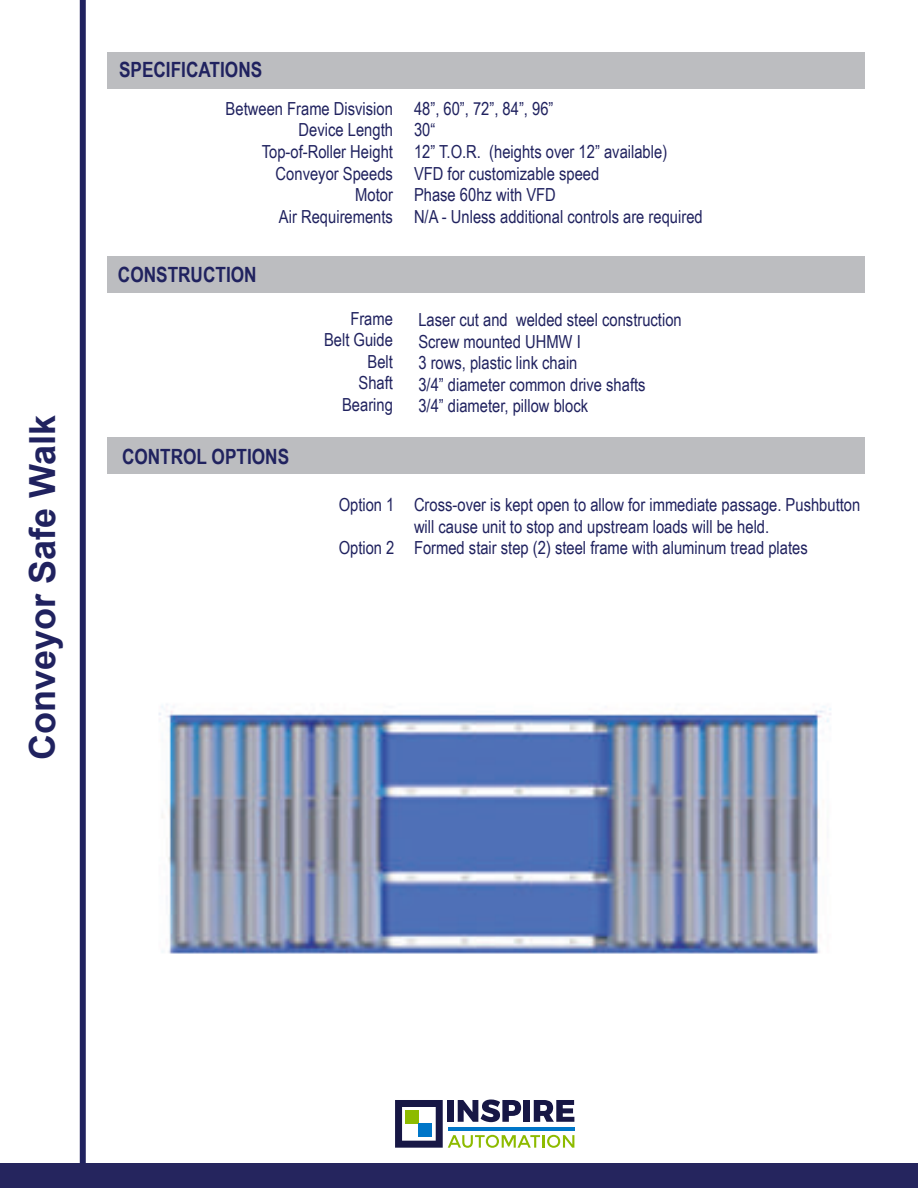
<style>
.page{position:relative;width:918px;height:1188px;background:#fff}
.page>*{position:absolute;margin:0;border:0;box-sizing:border-box;transform-origin:0 0}
.t1{font:700 36px "Arial";color:#20225f}
.t2{font:700 21px "Arial Narrow";color:#20225f}
.t3{font:18px/21.6px "Arial Narrow";color:#20225f}
</style>
<div class="page">
<img style="left:159px;top:704px;width:672px;height:250px">
<div style="left:108px;top:437px;width:757px;height:37px;background:#bcbdc0"></div>
<div style="left:108px;top:256px;width:757px;height:37px;background:#bcbdc0"></div>
<div style="left:108px;top:52px;width:757px;height:36px;background:#bcbdc0"></div>
<div style="left:80px;top:0;width:6px;height:1188px;background:#20225f"></div>
<svg style="left:395px;top:1100px;width:179px;height:48px"></svg>
<hr style="left:448px;top:1127px;width:126px;height:4px;background:#0076c8">
<div style="left:0;top:1163px;width:918px;height:25px;background:#25255e"></div>
<h1 class="t1" style="left:19px;top:760px;width:346px;rotate:-90deg">Conveyor Safe Walk</h1>
<p class="t2" style="left:119px;top:54px;width:145px">SPECIFICATIONS</p>
<p class="t3" style="left:226px;top:97px;width:169px;text-align:right">Between Frame Disvision<br>Device Length<br>Top-of-Roller Height<br>Conveyor Speeds<br>Motor<br>Air Requirements</p>
<p class="t2" style="left:118px;top:259px;width:140px">CONSTRUCTION</p>
<p class="t2" style="left:122px;top:440px;width:169px">CONTROL OPTIONS</p>
<p class="t3" style="left:324px;top:307px;width:70px;text-align:right">Frame<br>Belt Guide<br>Belt<br>Shaft<br>Bearing</p>
<p class="t3" style="left:339px;top:493px;width:57px">Option 1</p>
<p class="t3" style="left:339px;top:536px;width:57px">Option 2</p>
<p class="t3" style="left:414px;top:97px;width:290px">48”, 60”, 72”, 84”, 96”<br>30“<br>12” T.O.R. (heights over 12” available)<br>VFD for customizable speed<br>Phase 60hz with VFD<br>N/A - Unless additional controls are required</p>
<p class="t3" style="left:418px;top:308px;width:265px">Laser cut and welded steel construction<br>Screw mounted UHMW I<br>3 rows, plastic link chain<br>3/4” diameter common drive shafts<br>3/4” diameter, pillow block</p>
<p class="t3" style="left:414px;top:493px;width:448px">Cross-over is kept open to allow for immediate passage. Pushbutton will cause unit to stop and upstream loads will be held.<br>Formed stair step (2) steel frame with aluminum tread plates</p>
</div>
